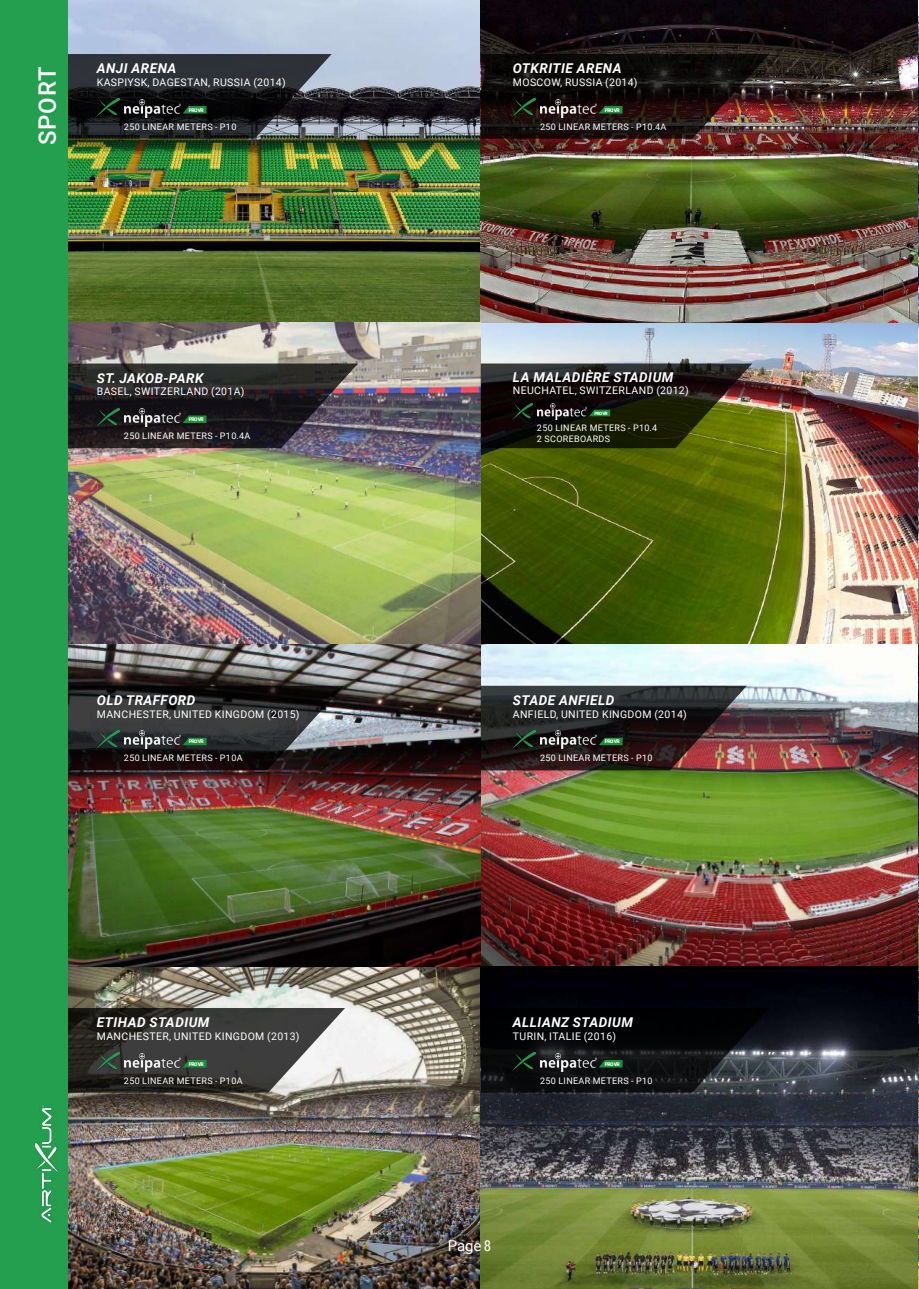
<style>
.page{position:relative;width:919px;height:1289px;background:#fff}
.page>*{position:absolute;margin:0;border:0;box-sizing:border-box;transform-origin:0 0}
.t1{font:500 24px "Roboto";letter-spacing:.035em;color:#fff}
.t2{font:15px "Roboto";color:#fff}
.t3{font:italic 700 13.5px "Roboto";letter-spacing:.035em;color:#fefefe}
.t4{font:10.5px "Roboto";letter-spacing:.035em;color:#fefefe}
.t5{font:9px/10.8px "Roboto";letter-spacing:.035em;color:#fff}
.t6{font:900 5.1px "Roboto";letter-spacing:-.11em;color:#fff}
.t7{font:900 4.5px "Roboto";color:#fff}
.s1{font-family:"Roboto Condensed"}
</style>
<div class="page">
<img style="left:68px;top:0;width:851px;height:1288px">
<svg style="left:68px;top:54px;width:263px;height:85px;background:#2b2f32"></svg>
<svg style="left:480px;top:54px;width:289px;height:85px;background:#211714"></svg>
<svg style="left:68px;top:363px;width:290px;height:85px;background:#2e2b2f"></svg>
<img style="left:480px;top:685px;width:266px;height:85px">
<svg style="left:68px;top:1008px;width:277px;height:84px;background:#4c4c49"></svg>
<svg style="left:68px;top:685px;width:276px;height:85px;background:#2f2f2f"></svg>
<svg style="left:480px;top:363px;width:272px;height:85px;background:#262612"></svg>
<svg style="left:480px;top:1008px;width:289px;height:84px;background:#121516"></svg>
<div style="left:0;top:0;width:68px;height:1288px;background:#239f4f"></div>
<img style="left:35px;top:1105px;width:24px;height:117px">
<h1 class="t1" style="left:30px;top:145px;width:80px;rotate:-90deg">SPORT</h1>
<p class="t3" style="left:97px;top:59px;width:81px">ANJI ARENA</p>
<p class="t4" style="left:97px;top:75px;width:190px">KASPIYSK, DAGESTAN, RUSSIA (2014)</p>
<p class="t5" style="left:124px;top:121px;width:114px">250 LINEAR METERS - P10</p>
<p class="t6" style="left:189px;top:106px;width:17px">PRO VR</p>
<p class="t3" style="left:97px;top:368px;width:108px">ST. JAKOB-PARK</p>
<p class="t4" style="left:97px;top:384px;width:149px">BASEL, SWITZERLAND (201A)</p>
<p class="t5" style="left:124px;top:430px;width:128px">250 LINEAR METERS - P10.4A</p>
<p class="t6" style="left:189px;top:416px;width:17px">PRO VR</p>
<p class="t3" style="left:97px;top:690px;width:100px">OLD TRAFFORD</p>
<p class="t4" style="left:97px;top:706px;width:204px">MANCHESTER, UNITED KINGDOM (2015)</p>
<p class="t5" style="left:124px;top:752px;width:120px">250 LINEAR METERS - P10A</p>
<p class="t6" style="left:189px;top:738px;width:17px">PRO VR</p>
<p class="t3" style="left:97px;top:1012px;width:114px">ETIHAD STADIUM</p>
<p class="t4" style="left:97px;top:1028px;width:204px">MANCHESTER, UNITED KINGDOM (2013)</p>
<p class="t5" style="left:124px;top:1074px;width:120px">250 LINEAR METERS - P10A</p>
<p class="t6" style="left:189px;top:1060px;width:17px">PRO VR</p>
<p class="t3" style="left:513px;top:59px;width:110px">OTKRITIE ARENA</p>
<p class="t4" style="left:513px;top:75px;width:126px">MOSCOW, RUSSIA (2014)</p>
<p class="t5" style="left:540px;top:121px;width:128px">250 LINEAR METERS - P10.4A</p>
<p class="t6" style="left:604px;top:106px;width:17px">PRO VR</p>
<p class="t3" style="left:513px;top:367px;width:162px">LA MALADIÈRE STADIUM</p>
<p class="t4" style="left:513px;top:383px;width:177px">NEUCHATEL, SWITZERLAND (2012)</p>
<p class="t5" style="left:537px;top:422px;width:122px">250 LINEAR METERS - P10.4<br>2 SCOREBOARDS</p>
<p class="t7" style="left:594px;top:410px;width:15px">PRO VR</p>
<p class="t3" style="left:513px;top:690px;width:103px">STADE ANFIELD</p>
<p class="t4" style="left:513px;top:706px;width:175px">ANFIELD, UNITED KINGDOM (2014)</p>
<p class="t5" style="left:540px;top:752px;width:114px">250 LINEAR METERS - P10</p>
<p class="t6" style="left:604px;top:738px;width:17px">PRO VR</p>
<p class="t3" style="left:513px;top:1012px;width:121px">ALLIANZ STADIUM</p>
<p class="t4" style="left:513px;top:1028px;width:105px">TURIN, ITALIE (2016)</p>
<p class="t5" style="left:540px;top:1074px;width:114px">250 LINEAR METERS - P10</p>
<p class="t6" style="left:604px;top:1060px;width:17px">PRO VR</p>
<h2 class="t2" style="left:447px;top:1234px;width:45px">Page <span class="s1">8</span></h2>
</div>
